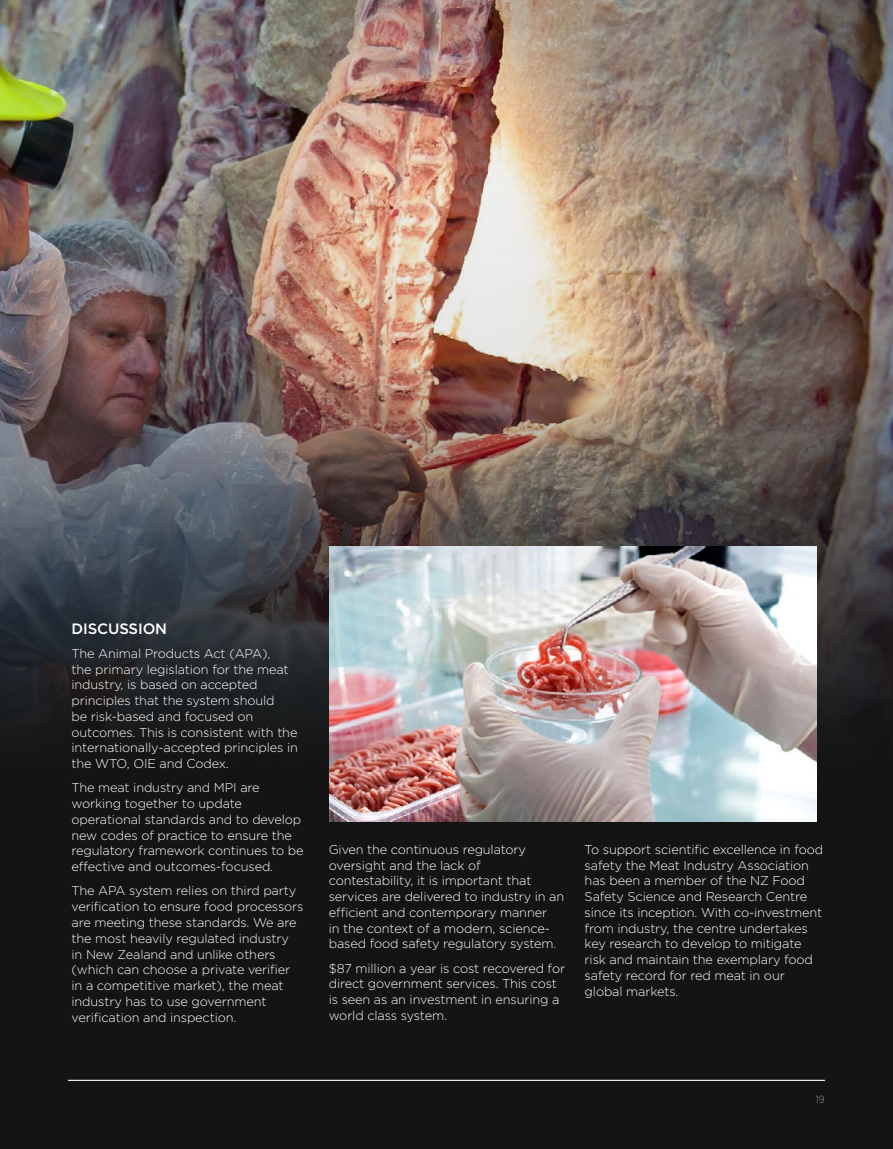
<style>
.page{position:relative;width:893px;height:1149px;background:#fff}
.page>*{position:absolute;margin:0;border:0;box-sizing:border-box;transform-origin:0 0}
.t1{font:500 15px "Gotham";letter-spacing:-.01em;color:#fff}
.t2{font:300 12.75px/15.8px "Gotham";letter-spacing:-.01em;color:#fff}
.t3{font:300 10.5px "Gotham Narrow";color:#939598}
</style>
<div class="page">
<div style="left:0;top:0;width:893px;height:1148px;background:#141414"></div>
<img style="left:0;top:0;width:893px;height:763px">
<img style="left:330px;top:546px;width:486px;height:274px">
<hr style="left:68px;top:1079px;width:757px;height:1px;background:#fff">
<p class="t1" style="left:72px;top:618px;width:97px">DISCUSSION</p>
<p class="t2" style="left:72px;top:645px;width:228px">The Animal Products Act (APA),<br>the primary legislation for the meat industry, is based on accepted principles that the system should<br>be risk-based and focused on outcomes. This is consistent with the internationally-accepted principles in the WTO, OIE and Codex.</p>
<p class="t2" style="left:72px;top:779px;width:234px">The meat industry and MPI are working together to update operational standards and to develop new codes of practice to ensure the regulatory framework continues to be effective and outcomes-focused.</p>
<p class="t2" style="left:72px;top:882px;width:234px">The APA system relies on third party verification to ensure food processors are meeting these standards. We are the most heavily regulated industry<br>in New Zealand and unlike others (which can choose a private verifier in a competitive market), the meat industry has to use government verification and inspection.</p>
<p class="t2" style="left:329px;top:840px;width:237px">Given the continuous regulatory oversight and the lack of contestability, it is important that services are delivered to industry in an efficient and contemporary manner<br>in the context of a modern, science&shy;based food safety regulatory system.</p>
<p class="t2" style="left:329px;top:959px;width:238px">$87 million a year is cost recovered for direct government services. This cost is seen as an investment in ensuring a world class system.</p>
<p class="t2" style="left:585px;top:840px;width:240px">To support scientific excellence in food safety the Meat Industry Association has been a member of the NZ Food Safety Science and Research Centre since its inception. With co-investment from industry, the centre undertakes key research to develop to mitigate risk and maintain the exemplary food safety record for red meat in our global markets.</p>
<p class="t3" style="left:816px;top:1092px;width:10px">19</p>
</div>
